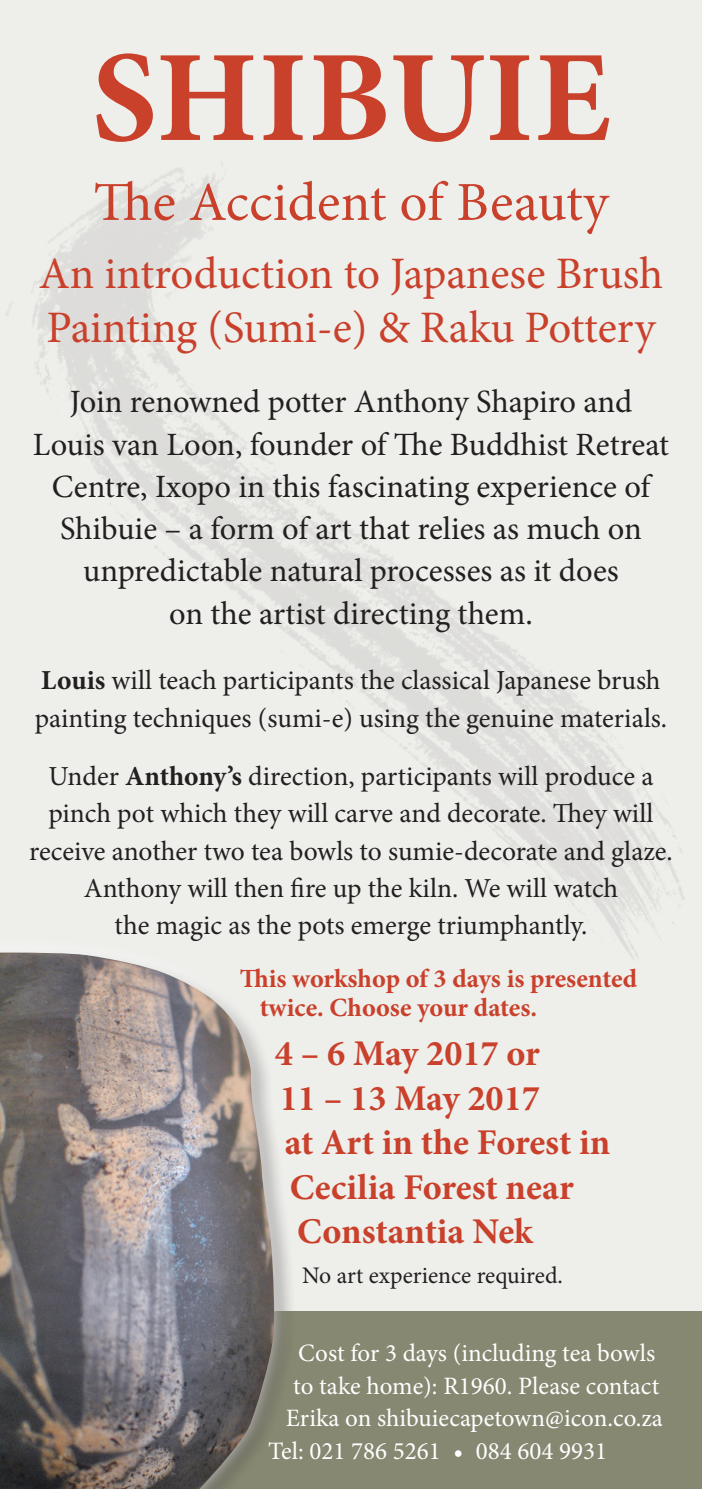
<style>
.page{position:relative;width:702px;height:1489px;background:#fff}
.page>*{position:absolute;margin:0;border:0;box-sizing:border-box;transform-origin:0 0}
.t1{font:700 130px "Minion Pro";letter-spacing:.005em;color:#c9402b}
.t2{font:55px "Minion Pro";letter-spacing:.005em;color:#c9402b}
.t3{font:45px/53.8px "Minion Pro";letter-spacing:-.005em;color:#c9402b}
.t4{font:700 36.25px "Minion Pro";color:#c9402b}
.t5{font:32.5px/42.2px "Minion Pro";color:#231f20;text-align:center}
.t6{font:27.5px/37.2px "Minion Pro";color:#231f20}
.t7{font:700 26.25px/28.8px "Minion Pro";color:#c9402b}
.t8{font:25px/32.5px "Minion Pro";color:#fff;text-align:center}
.t9{font:23.75px "Minion Pro";color:#231f20}
.s1{font-weight:700}
</style>
<div class="page">
<div style="left:0;top:0;width:702px;height:1488px;background:#eeeeeb"></div>
<div style="left:0;top:1311px;width:702px;height:177px;background:#868871"></div>
<div style="left:0;top:933px;width:293px;height:555px;background:#fff;opacity:.75"></div>
<img style="left:0;top:952px;width:275px;height:536px">
<p class="t1" style="left:91px;top:7px;width:520px">SHIBUIE</p>
<p class="t2" style="left:93px;top:165px;width:516px">The Accident of Beauty</p>
<p class="t3" style="left:39px;top:247px;width:626px">An introduction to Japanese Brush<br>Painting (Sumi-e) &amp; Raku Pottery</p>
<p class="t5" style="left:33px;top:381px;width:637px">Join renowned potter Anthony Shapiro and Louis van Loon, founder of The Buddhist Retreat Centre, Ixopo in this fascinating experience of Shibuie – a form of art that relies as much on unpredictable natural processes as it does<br>on the artist directing them.</p>
<p class="t6" style="left:35px;top:662px;width:634px"><span class="s1">Louis</span> will teach participants the classical Japanese brush painting techniques (sumi-e) using the genuine materials.</p>
<p class="t6" style="left:29px;top:757px;width:645px;text-align:center">Under <span class="s1">Anthony’s</span> direction, participants will produce a pinch pot which they will carve and decorate. They will receive another two tea bowls to sumie-decorate and glaze.<br>Anthony will then fire up the kiln. We will watch<br>the magic as the pots emerge triumphantly.</p>
<p class="t7" style="left:260px;top:963px;width:379px;text-indent:-20px">This workshop of 3 days is presented twice. Choose your dates.</p>
<p class="t4" style="left:275px;top:1028px;width:267px">4 – 6 May 2017 or</p>
<p class="t4" style="left:280px;top:1072px;width:262px">11 – 13 May 2017</p>
<p class="t4" style="left:285px;top:1117px;width:327px">at Art in the Forest in</p>
<p class="t4" style="left:290px;top:1161px;width:285px">Cecilia Forest near</p>
<p class="t4" style="left:297px;top:1206px;width:237px">Constantia Nek</p>
<p class="t9" style="left:302px;top:1259px;width:262px">No art experience required.</p>
<p class="t8" style="left:286px;top:1336px;width:378px">Cost for 3 days (including tea bowls to take home): R1960. Please contact<br>Erika on shibuiecapetown@icon.co.za</p>
<p class="t8" style="left:268px;top:1434px;width:340px">Tel: 021 786 5261 • 084 604 9931</p>
</div>
